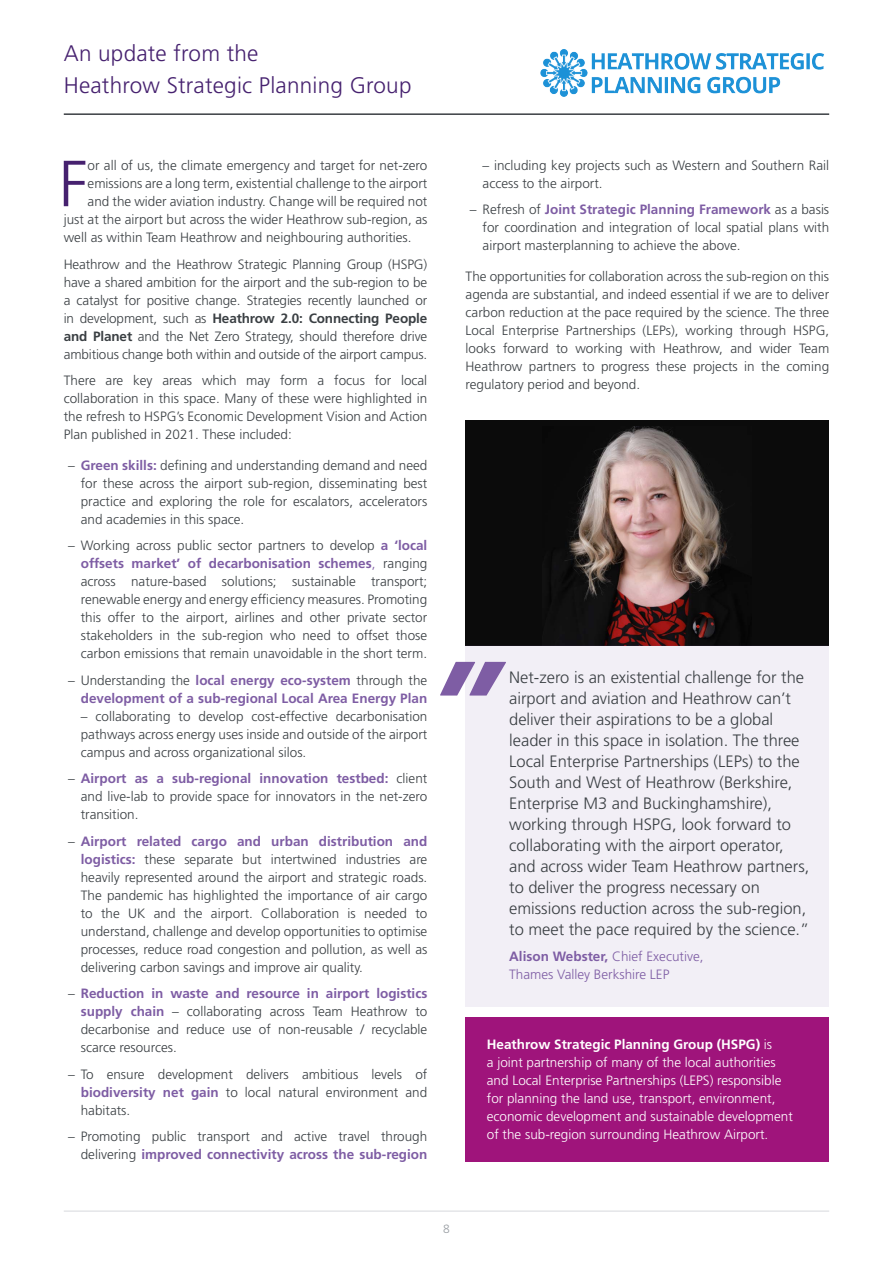
<style>
.page{position:relative;width:893px;height:1263px;background:#fff}
.page>*{position:absolute;margin:0;border:0;box-sizing:border-box;transform-origin:0 0}
.t1{font:300 65.1px "Frutiger LT Std";color:#46216f}
.t2{font:300 22.5px/31.5px "Frutiger LT Std";letter-spacing:.01em;color:#46216f}
.t3{font:300 16.5px/21px "Frutiger LT Std";color:#3a3f43}
.t4{font:300 13.5px/18px "Frutiger LT Std";color:#3a3f43;text-align:justify}
.t5{font:300 13.5px/18px "Frutiger LT";color:#fff}
.t6{font:700 13.5px/18px "Frutiger LT Std";color:#7e5da4;text-align:right}
.t7{font:300 13.5px/18px "Frutiger LT Std";color:#7e5da4}
.t8{font:300 12px "Frutiger LT Std";color:#989da2}
.s1{font-weight:700}
.s2{font-weight:700;color:#7e5da4}
.s3{color:#7e5da4}
.s4{font-weight:300;color:#3a3f43}
</style>
<div class="page">
<hr style="left:64px;top:1211px;width:765px;height:1px;background:#d6d8dc">
<div style="left:466px;top:420px;width:363px;height:225px;background:#0b0b0b"></div>
<img style="left:554px;top:426px;width:175px;height:219px">
<hr style="left:64px;top:113px;width:765px;height:2px;background:#3a3f43">
<svg style="left:440px;top:662px;width:26px;height:33px"></svg>
<img style="left:540px;top:49px;width:284px;height:48px">
<div style="left:466px;top:645px;width:363px;height:362px;background:#f2eff6"></div>
<div style="left:466px;top:1017px;width:363px;height:145px;background:#9f147b"></div>
<h2 class="t2" style="left:64px;top:38px;width:349px">An update from the<br>Heathrow Strategic Planning Group</h2>
<h1 class="t1" style="left:59px;top:147px;width:30px">F</h1>
<p class="t4" style="left:88px;top:157px;width:341px">or all of us, the climate emergency and target for net-zero</p>
<p class="t4" style="left:88px;top:175px;width:341px">emissions are a long term, existential challenge to the airport</p>
<p class="t4" style="left:88px;top:193px;width:341px">and the wider aviation industry. Change will be required not</p>
<p class="t4" style="left:64px;top:211px;width:365px">just at the airport but across the wider Heathrow sub-region, as</p>
<p class="t4" style="left:64px;top:229px;width:349px">well as within Team Heathrow and neighbouring authorities.</p>
<p class="t4" style="left:64px;top:255px;width:365px">Heathrow and the Heathrow Strategic Planning Group (HSPG) have a shared ambition for the airport and the sub-region to be a catalyst for positive change. Strategies recently launched or in development, such as <span class="s1">Heathrow 2.0: Connecting People and Planet</span> and the Net Zero Strategy, should therefore drive ambitious change both within and outside of the airport campus.</p>
<p class="t4" style="left:64px;top:372px;width:365px">There are key areas which may form a focus for local collaboration in this space. Many of these were highlighted in the refresh to HSPG’s Economic Development Vision and Action Plan published in 2021. These included:</p>
<p class="t4" style="left:81px;top:456px;width:348px;text-indent:-13px">– <span class="s2">Green skills:</span> defining and understanding demand and need for these across the airport sub-region, disseminating best practice and exploring the role for escalators, accelerators and academies in this space.</p>
<p class="t4" style="left:81px;top:537px;width:348px;text-indent:-13px">– Working across public sector partners to develop <span class="s2">a ‘local offsets market’ of decarbonisation schemes</span><span class="s3">,</span> ranging across nature-based solutions; sustainable transport; renewable energy and energy efficiency measures. Promoting this offer to the airport, airlines and other private sector stakeholders in the sub-region who need to offset those carbon emissions that remain unavoidable in the short term.</p>
<p class="t6" style="left:68px;top:671px;width:361px"><span class="s4">– Understanding the</span> local energy eco-system <span class="s4">through the </span>development of a sub-regional Local Area Energy Plan</p>
<p class="t4" style="left:81px;top:707px;width:348px">– collaborating to develop cost-effective decarbonisation pathways across energy uses inside and outside of the airport campus and across organizational silos.</p>
<p class="t4" style="left:81px;top:770px;width:348px;text-indent:-13px">– <span class="s2">Airport as a sub-regional innovation testbed:</span> client and live-lab to provide space for innovators in the net-zero transition.</p>
<p class="t4" style="left:81px;top:832px;width:348px;text-indent:-13px">– <span class="s2">Airport related cargo and urban distribution and logistics:</span> these separate but intertwined industries are heavily represented around the airport and strategic roads.<br>The pandemic has highlighted the importance of air cargo to the UK and the airport. Collaboration is needed to understand, challenge and develop opportunities to optimise processes, reduce road congestion and pollution, as well as delivering carbon savings and improve air quality.</p>
<p class="t4" style="left:81px;top:985px;width:348px;text-indent:-13px">– <span class="s2">Reduction in waste and resource in airport logistics supply chain</span> – collaborating across Team Heathrow to decarbonise and reduce use of non-reusable / recyclable scarce resources.</p>
<p class="t4" style="left:81px;top:1065px;width:348px;text-indent:-13px">– To ensure development delivers ambitious levels of <span class="s2">biodiversity net gain</span> to local natural environment and habitats.</p>
<p class="t4" style="left:68px;top:1128px;width:361px;text-align:right">– Promoting public transport and active travel through delivering <span class="s2">improved connectivity across the sub-region</span></p>
<p class="t4" style="left:483px;top:157px;width:348px">– including key projects such as Western and Southern Rail access to the airport.</p>
<p class="t4" style="left:483px;top:201px;width:348px;text-indent:-13px">– Refresh of <span class="s2">Joint Strategic Planning Framework</span> as a basis for coordination and integration of local spatial plans with airport masterplanning to achieve the above.</p>
<p class="t4" style="left:466px;top:268px;width:365px">The opportunities for collaboration across the sub-region on this agenda are substantial, and indeed essential if we are to deliver carbon reduction at the pace required by the science. The three Local Enterprise Partnerships (LEPs), working through HSPG, looks forward to working with Heathrow, and wider Team Heathrow partners to progress these projects in the coming regulatory period and beyond.</p>
<p class="t3" style="left:509px;top:667px;width:302px">Net-zero is an existential challenge for the airport and aviation and Heathrow can’t deliver their aspirations to be a global leader in this space in isolation. The three Local Enterprise Partnerships (LEPs) to the South and West of Heathrow (Berkshire, Enterprise M3 and Buckinghamshire), working through HSPG, look forward to collaborating with the airport operator, and across wider Team Heathrow partners, to deliver the progress necessary on emissions reduction across the sub-region, to meet the pace required by the science.”</p>
<p class="t7" style="left:509px;top:948px;width:196px"><span class="s1">Alison Webster,</span> Chief Executive,<br>Thames Valley Berkshire LEP</p>
<p class="t5" style="left:487px;top:1035px;width:308px"><span class="s1">Heathrow Strategic Planning Group (HSPG)</span> is<br>a joint partnership of many of the local authorities and Local Enterprise Partnerships (LEPS) responsible for planning the land use, transport, environment, economic development and sustainable development of the sub-region surrounding Heathrow Airport.</p>
<p class="t8" style="left:443px;top:1222px;width:8px">8</p>
</div>
